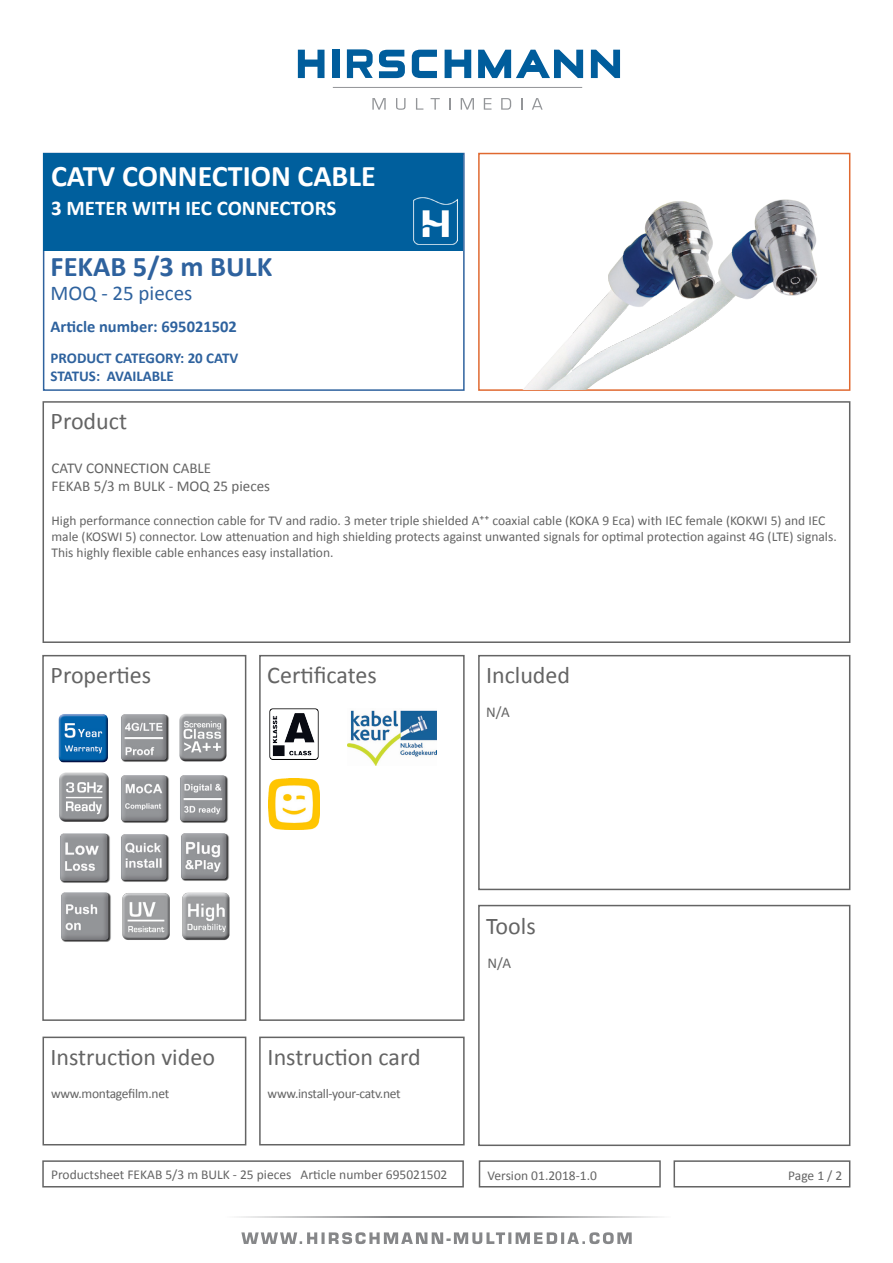
<style>
.page{position:relative;width:893px;height:1263px;background:#fff}
.page>*{position:absolute;margin:0;border:0;box-sizing:border-box;transform-origin:0 0}
.t1{font:700 30px "Calibri";color:#fff}
.t2{font:700 28.5px "Calibri";color:#2e629e}
.t3{font:24px "Calibri";color:#646464}
.t4{font:700 21px "Calibri";color:#fff}
.t5{font:21px "Calibri";color:#2e629e}
.t6{font:700 16.5px "Calibri";color:#2e629e}
.t7{font:15px "Calibri";color:#646464}
.t8{font:700 15px/18px "Calibri";color:#2e629e}
.t9{font:13.5px/16.2px "Calibri";color:#646464}
.t10{font:13.5px "Calibri";letter-spacing:-.02em;color:#646464}
</style>
<div class="page">
<div style="left:478px;top:905px;width:372px;height:241px;border:2px solid #646464"></div>
<div style="left:42px;top:655px;width:204px;height:366px;border:2px solid #646464"></div>
<div style="left:43px;top:1036px;width:203px;height:109px;border:2px solid #646464"></div>
<div style="left:478px;top:655px;width:372px;height:235px;border:2px solid #646464"></div>
<div style="left:478px;top:153px;width:372px;height:238px;border:2px solid #e06930"></div>
<img style="left:518px;top:199px;width:324px;height:190px">
<div style="left:43px;top:153px;width:422px;height:238px;border:2px solid #2e629e"></div>
<div style="left:44px;top:154px;width:419px;height:97px;background:#005f9d"></div>
<div style="left:259px;top:655px;width:206px;height:366px;border:2px solid #646464"></div>
<div style="left:43px;top:401px;width:807px;height:242px;border:2px solid #646464"></div>
<hr style="left:333px;top:87px;width:249px;height:1px;background:#939598">
<svg style="left:372px;top:98px;width:14px;height:12px"></svg>
<svg style="left:396px;top:98px;width:10px;height:12px"></svg>
<svg style="left:416px;top:98px;width:7px;height:12px"></svg>
<svg style="left:431px;top:98px;width:9px;height:12px"></svg>
<svg style="left:449px;top:98px;width:1px;height:12px"></svg>
<svg style="left:461px;top:98px;width:13px;height:12px"></svg>
<svg style="left:484px;top:98px;width:7px;height:12px"></svg>
<svg style="left:501px;top:98px;width:10px;height:12px"></svg>
<svg style="left:521px;top:98px;width:1px;height:12px"></svg>
<svg style="left:532px;top:98px;width:11px;height:12px"></svg>
<svg style="left:591px;top:50px;width:29px;height:28px"></svg>
<svg style="left:298px;top:50px;width:26px;height:28px"></svg>
<div style="left:332px;top:50px;width:7px;height:28px;background:#005d9c"></div>
<svg style="left:379px;top:50px;width:26px;height:28px"></svg>
<svg style="left:412px;top:50px;width:25px;height:28px"></svg>
<svg style="left:445px;top:50px;width:26px;height:28px"></svg>
<svg style="left:478px;top:50px;width:105px;height:28px"></svg>
<svg style="left:347px;top:49px;width:26px;height:29px"></svg>
<div style="left:674px;top:1160px;width:176px;height:27px;border:2px solid #646464"></div>
<img style="left:58px;top:714px;width:50px;height:49px">
<img style="left:121px;top:714px;width:48px;height:48px">
<img style="left:179px;top:714px;width:48px;height:48px">
<div style="left:42px;top:1160px;width:422px;height:27px;border:2px solid #646464"></div>
<div style="left:479px;top:1160px;width:182px;height:27px;border:2px solid #646464"></div>
<img style="left:414px;top:197px;width:43px;height:47px">
<img style="left:60px;top:833px;width:50px;height:50px">
<img style="left:61px;top:892px;width:50px;height:50px">
<img style="left:121px;top:775px;width:48px;height:48px">
<img style="left:121px;top:834px;width:48px;height:48px">
<img style="left:180px;top:775px;width:48px;height:48px">
<img style="left:181px;top:833px;width:48px;height:48px">
<div style="left:259px;top:1036px;width:206px;height:109px;border:2px solid #646464"></div>
<img style="left:269px;top:708px;width:50px;height:52px">
<img style="left:60px;top:772px;width:49px;height:50px">
<img style="left:122px;top:893px;width:48px;height:47px">
<img style="left:182px;top:892px;width:48px;height:49px">
<img style="left:347px;top:710px;width:89px;height:55px">
<img style="left:269px;top:779px;width:50px;height:50px">
<svg style="left:239px;top:1216px;width:419px;height:2px"></svg>
<svg style="left:241px;top:1232px;width:391px;height:12px"></svg>
<p class="t1" style="left:51px;top:155px;width:326px">CATV CONNECTION CABLE</p>
<p class="t4" style="left:51px;top:193px;width:287px">3 METER WITH IEC CONNECTORS</p>
<p class="t2" style="left:51px;top:247px;width:223px">FEKAB 5/3 m BULK</p>
<p class="t5" style="left:51px;top:278px;width:143px">MOQ - 25 pieces</p>
<p class="t6" style="left:51px;top:314px;width:188px">Article number: 695021502</p>
<p class="t8" style="left:51px;top:348px;width:189px">PRODUCT CATEGORY: 20 CATV<br>STATUS: AVAILABLE</p>
<p class="t3" style="left:51px;top:404px;width:78px">Product</p>
<p class="t7" style="left:52px;top:457px;width:161px">CATV CONNECTION CABLE</p>
<p class="t7" style="left:52px;top:475px;width:220px">FEKAB 5/3 m BULK - MOQ 25 pieces</p>
<p class="t9" style="left:52px;top:512px;width:787px">High performance connection cable for TV and radio. 3 meter triple shielded A⁺⁺ coaxial cable (KOKA 9 Eca) with IEC female (KOKWI 5) and IEC male (KOSWI 5) connector. Low attenuation and high shielding protects against unwanted signals for optimal protection against 4G (LTE) signals.</p>
<p class="t9" style="left:52px;top:544px;width:283px">This highly flexible cable enhances easy installation.</p>
<p class="t3" style="left:51px;top:658px;width:102px">Properties</p>
<p class="t3" style="left:267px;top:658px;width:111px">Certificates</p>
<p class="t3" style="left:486px;top:658px;width:86px">Included</p>
<p class="t7" style="left:486px;top:702px;width:25px">N/A</p>
<p class="t3" style="left:486px;top:910px;width:51px">Tools</p>
<p class="t3" style="left:50px;top:1040px;width:166px">Instruction video</p>
<p class="t3" style="left:268px;top:1040px;width:155px">Instruction card</p>
<p class="t10" style="left:51px;top:1084px;width:120px">www.montagefilm.net</p>
<p class="t10" style="left:268px;top:1084px;width:135px">www.install-your-catv.net</p>
<p class="t7" style="left:487px;top:952px;width:25px">N/A</p>
<p class="t9" style="left:51px;top:1166px;width:398px">Productsheet FEKAB 5/3 m BULK - 25 pieces Article number 695021502</p>
<p class="t9" style="left:487px;top:1166px;width:111px">Version 01.2018-1.0</p>
<p class="t9" style="left:788px;top:1166px;width:56px">Page 1 / 2</p>
</div>
